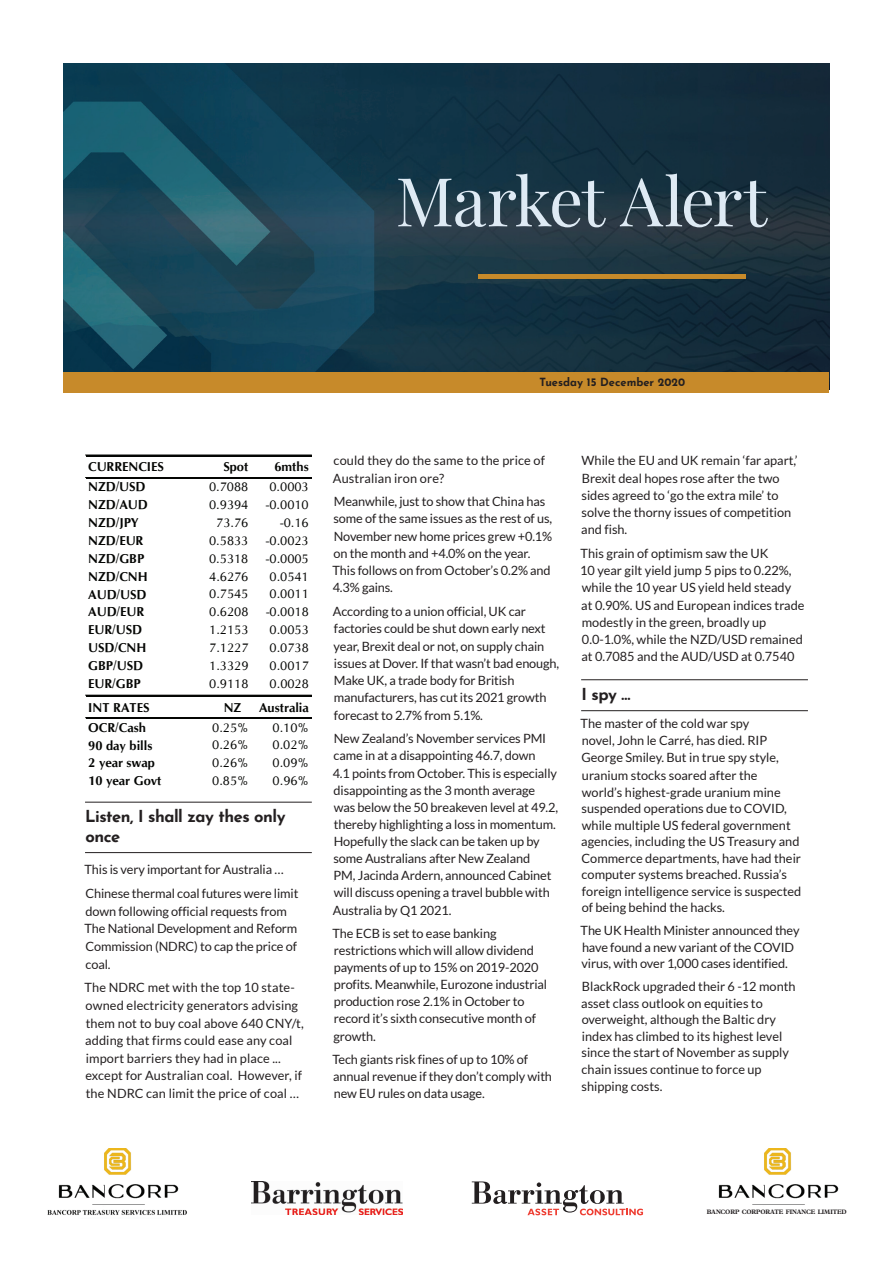
<style>
.page{position:relative;width:893px;height:1263px;background:#fff}
.page>*{position:absolute;margin:0;border:0;box-sizing:border-box;transform-origin:0 0}
.t1{font:67.5px "Playfair Display";letter-spacing:-.03em;color:#deeaf4}
.t2{font:700 16.5px/19.5px "Josefin Sans";letter-spacing:-.03em;color:#231f20}
.t3{font:12.9px "CG Omega";color:#040503}
.t4{font:700 12.9px "CG Omega";letter-spacing:-.005em;color:#040503}
.t5{font:12.75px/17.2px "Lato";letter-spacing:-.01em;color:#231f20}
.t6{font:12.75px/17.5px "Lato";letter-spacing:.01em;color:#231f20}
.t7{font:700 11.25px "Josefin Sans";color:#231f20}
.t8{font:700 6.45px "Plantin Std";letter-spacing:-.01em;color:#231f20;scale:.93 1}
</style>
<div class="page">
<hr style="left:85px;top:802px;width:227px;height:1px;background:#231f20">
<hr style="left:85px;top:852px;width:227px;height:1px;background:#231f20">
<hr style="left:86px;top:455px;width:225px;height:1px;background:#040503">
<hr style="left:86px;top:477px;width:225px;height:2px;background:#040503">
<hr style="left:86px;top:695px;width:225px;height:1px;background:#040503">
<hr style="left:86px;top:717px;width:225px;height:1px;background:#040503">
<hr style="left:86px;top:718px;width:225px;height:1px;background:#040503">
<hr style="left:581px;top:679px;width:227px;height:1px;background:#231f20">
<hr style="left:581px;top:710px;width:227px;height:1px;background:#231f20">
<img style="left:64px;top:64px;width:765px;height:308px">
<div style="left:64px;top:372px;width:765px;height:21px;background:#c78a2a"></div>
<hr style="left:478px;top:275px;width:268px;height:4px;background:#c78a2a">
<img style="left:47px;top:1148px;width:140px;height:67px">
<img style="left:252px;top:1181px;width:150px;height:34px">
<svg style="left:472px;top:1181px;width:171px;height:34px"></svg>
<img style="left:718px;top:1148px;width:121px;height:57px">
<h1 class="t1" style="left:395px;top:148px;width:373px">Market Alert</h1>
<p class="t7" style="left:539px;top:372px;width:147px">Tuesday 15 December 2020</p>
<p class="t4" style="left:88px;top:459px;width:77px">CURRENCIES</p>
<p class="t4" style="left:223px;top:459px;width:26px">Spot</p>
<p class="t4" style="left:274px;top:459px;width:36px">6mths</p>
<p class="t4" style="left:88px;top:479px;width:59px">NZD/USD</p>
<p class="t3" style="left:209px;top:479px;width:41px">0.7088</p>
<p class="t3" style="left:269px;top:479px;width:41px">0.0003</p>
<p class="t4" style="left:88px;top:497px;width:61px">NZD/AUD</p>
<p class="t3" style="left:209px;top:497px;width:41px">0.9394</p>
<p class="t3" style="left:266px;top:497px;width:44px">-0.0010</p>
<p class="t4" style="left:88px;top:515px;width:52px">NZD/JPY</p>
<p class="t3" style="left:216px;top:515px;width:34px">73.76</p>
<p class="t3" style="left:280px;top:515px;width:30px">-0.16</p>
<p class="t4" style="left:88px;top:532px;width:57px">NZD/EUR</p>
<p class="t3" style="left:209px;top:533px;width:41px">0.5833</p>
<p class="t3" style="left:266px;top:533px;width:44px">-0.0023</p>
<p class="t4" style="left:88px;top:550px;width:58px">NZD/GBP</p>
<p class="t3" style="left:209px;top:551px;width:41px">0.5318</p>
<p class="t3" style="left:266px;top:551px;width:44px">-0.0005</p>
<p class="t4" style="left:88px;top:568px;width:61px">NZD/CNH</p>
<p class="t3" style="left:209px;top:568px;width:41px">4.6276</p>
<p class="t3" style="left:270px;top:568px;width:41px">0.0541</p>
<p class="t4" style="left:88px;top:586px;width:60px">AUD/USD</p>
<p class="t3" style="left:209px;top:586px;width:41px">0.7545</p>
<p class="t3" style="left:270px;top:586px;width:41px">0.0011</p>
<p class="t4" style="left:88px;top:604px;width:58px">AUD/EUR</p>
<p class="t3" style="left:209px;top:604px;width:41px">0.6208</p>
<p class="t3" style="left:266px;top:604px;width:44px">-0.0018</p>
<p class="t4" style="left:88px;top:622px;width:55px">EUR/USD</p>
<p class="t3" style="left:209px;top:622px;width:41px">1.2153</p>
<p class="t3" style="left:270px;top:622px;width:41px">0.0053</p>
<p class="t4" style="left:88px;top:639px;width:60px">USD/CNH</p>
<p class="t3" style="left:209px;top:640px;width:41px">7.1227</p>
<p class="t3" style="left:270px;top:640px;width:41px">0.0738</p>
<p class="t4" style="left:88px;top:657px;width:56px">GBP/USD</p>
<p class="t3" style="left:209px;top:658px;width:41px">1.3329</p>
<p class="t3" style="left:270px;top:658px;width:41px">0.0017</p>
<p class="t4" style="left:88px;top:675px;width:54px">EUR/GBP</p>
<p class="t3" style="left:209px;top:675px;width:41px">0.9118</p>
<p class="t3" style="left:270px;top:675px;width:41px">0.0028</p>
<p class="t4" style="left:88px;top:699px;width:63px">INT RATES</p>
<p class="t4" style="left:224px;top:699px;width:19px">NZ</p>
<p class="t4" style="left:259px;top:699px;width:51px">Australia</p>
<p class="t4" style="left:88px;top:719px;width:59px">OCR/Cash</p>
<p class="t3" style="left:212px;top:719px;width:38px">0.25%</p>
<p class="t3" style="left:273px;top:719px;width:38px">0.10%</p>
<p class="t4" style="left:88px;top:737px;width:66px">90 day bills</p>
<p class="t3" style="left:212px;top:737px;width:38px">0.26%</p>
<p class="t3" style="left:273px;top:737px;width:38px">0.02%</p>
<p class="t4" style="left:88px;top:755px;width:68px">2 year swap</p>
<p class="t3" style="left:212px;top:755px;width:38px">0.26%</p>
<p class="t3" style="left:273px;top:755px;width:38px">0.09%</p>
<p class="t4" style="left:88px;top:773px;width:75px">10 year Govt</p>
<p class="t3" style="left:212px;top:773px;width:38px">0.85%</p>
<p class="t3" style="left:273px;top:773px;width:38px">0.96%</p>
<p class="t2" style="left:85px;top:804px;width:202px">Listen, I shall zay thes only once</p>
<p class="t5" style="left:84px;top:858px;width:215px;line-height:24px">This is very important for Australia …<br>Chinese thermal coal futures were limit</p>
<p class="t5" style="left:84px;top:902px;width:214px">down following official requests from<br>The National Development and Reform<br>Commission (NDRC) to cap the price of coal.</p>
<p class="t6" style="left:84px;top:979px;width:221px">The NDRC met with the top 10 state&shy;owned electricity generators advising them not to buy coal above 640 CNY/t, adding that firms could ease any coal import barriers they had in place ... except for Australian coal. However, if the NDRC can limit the price of coal …</p>
<p class="t6" style="left:333px;top:452px;width:214px">could they do the same to the price of<br>Australian iron ore?</p>
<p class="t5" style="left:333px;top:493px;width:221px">Meanwhile, just to show that China has some of the same issues as the rest of us,<br>November new home prices grew +0.1% on the month and +4.0% on the year.<br>This follows on from October’s 0.2% and<br>4.3% gains.</p>
<p class="t5" style="left:333px;top:603px;width:228px">According to a union official, UK car factories could be shut down early next year, Brexit deal or not, on supply chain issues at Dover. If that wasn’t bad enough, Make UK, a trade body for British manufacturers, has cut its 2021 growth forecast to 2.7% from 5.1%.</p>
<p class="t5" style="left:333px;top:730px;width:227px">New Zealand’s November services PMI came in at a disappointing 46.7, down<br>4.1 points from October. This is especially disappointing as the 3 month average was below the 50 breakeven level at 49.2, thereby highlighting a loss in momentum.<br>Hopefully the slack can be taken up by some Australians after New Zealand<br>PM, Jacinda Ardern, announced Cabinet will discuss opening a travel bubble with Australia by Q1 2021.</p>
<p class="t5" style="left:333px;top:925px;width:216px">The ECB is set to ease banking restrictions which will allow dividend payments of up to 15% on 2019-2020 profits. Meanwhile, Eurozone industrial production rose 2.1% in October to record it’s sixth consecutive month of growth.</p>
<p class="t5" style="left:333px;top:1051px;width:221px">Tech giants risk fines of up to 10% of annual revenue if they don’t comply with new EU rules on data usage.</p>
<p class="t5" style="left:581px;top:452px;width:218px">While the EU and UK remain ‘far apart,’<br>Brexit deal hopes rose after the two sides agreed to ‘go the extra mile’ to solve the thorny issues of competition and fish.</p>
<p class="t5" style="left:580px;top:545px;width:226px">This grain of optimism saw the UK<br>10 year gilt yield jump 5 pips to 0.22%, while the 10 year US yield held steady<br>at 0.90%. US and European indices trade modestly in the green, broadly up 0.0-1.0%, while the NZD/USD remained at 0.7085 and the AUD/USD at 0.7540</p>
<p class="t2" style="left:582px;top:682px;width:50px">I spy …</p>
<p class="t5" style="left:581px;top:715px;width:222px;line-height:16.8px">The master of the cold war spy<br>novel, John le Carré, has died. RIP George Smiley. But in true spy style, uranium stocks soared after the<br>world’s highest-grade uranium mine suspended operations due to COVID, while multiple US federal government agencies, including the US Treasury and Commerce departments, have had their computer systems breached. Russia’s foreign intelligence service is suspected of being behind the hacks.</p>
<p class="t5" style="left:581px;top:922px;width:220px;line-height:16.5px">The UK Health Minister announced they have found a new variant of the COVID virus, with over 1,000 cases identified.</p>
<p class="t5" style="left:581px;top:978px;width:216px;line-height:16.6px">BlackRock upgraded their 6 -12 month asset class outlook on equities to overweight, although the Baltic dry index has climbed to its highest level since the start of November as supply chain issues continue to force up shipping costs.</p>
<p class="t8" style="left:707px;top:1208px;width:152px">BANCORP CORPORATE FINANCE LIMITED</p>
</div>
